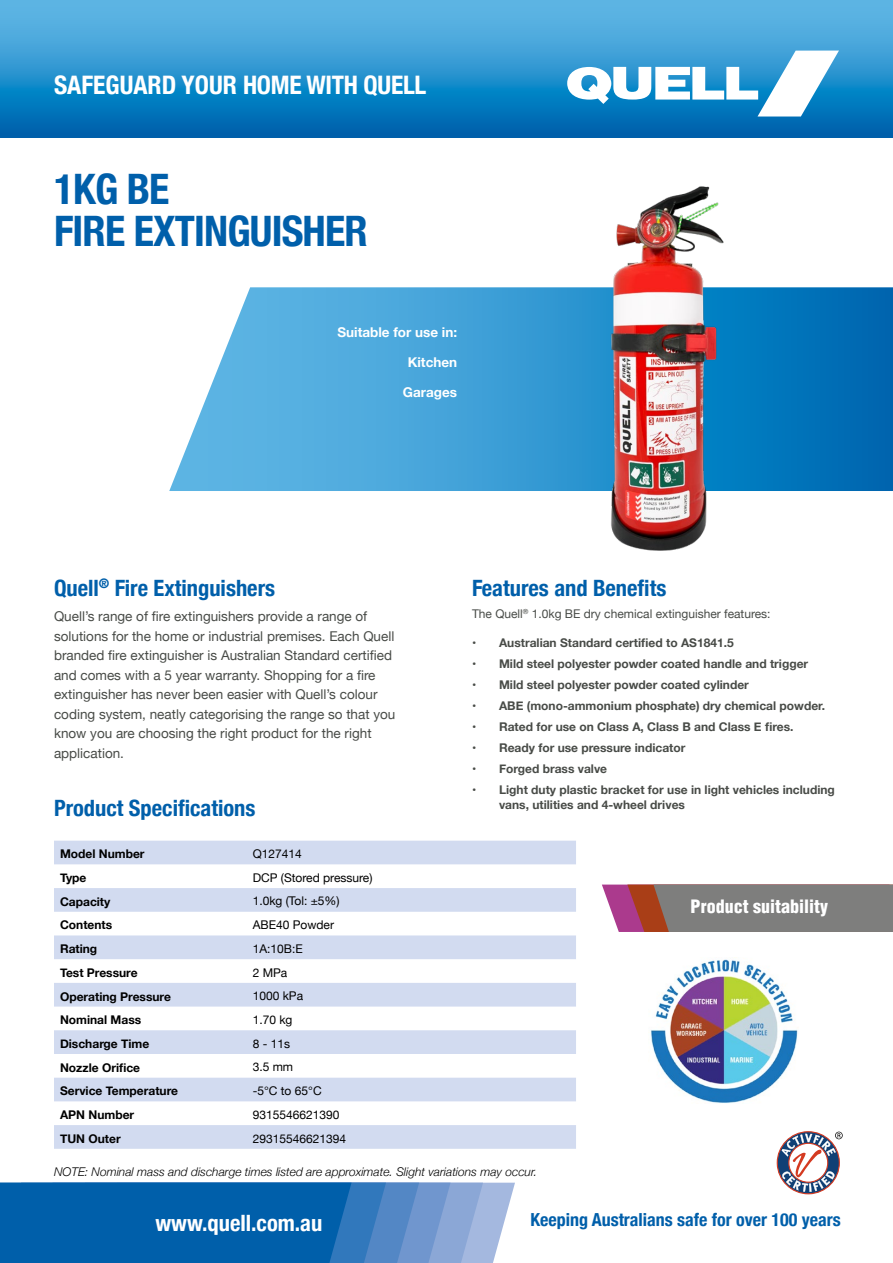
<style>
.page{position:relative;width:893px;height:1263px;background:#fff}
.page>*{position:absolute;margin:0;border:0;box-sizing:border-box;transform-origin:0 0}
.t1{font:700 condensed 42px/42px "Helvetica Neue";letter-spacing:-.02em;color:#005faa}
.t2{font:700 condensed 25.5px "Helvetica Neue";color:#fff}
.t3{font:700 condensed 22.5px "Helvetica Neue";color:#005faa}
.t4{font:700 condensed 22.5px "Helvetica Neue";color:#fff}
.t5{font:700 condensed 18px "Helvetica Neue";color:#005faa}
.t6{font:900 condensed 18px "Helvetica LT Std";color:#fff}
.t7{font:13.5px/19.5px "Helvetica Neue";color:#484b47}
.t8{font:700 13.5px "Helvetica Neue";color:#fff}
.t9{font:700 12px/15px "Helvetica Neue";color:#484b47}
.t10{font:700 12px "Helvetica Neue";color:#000}
.t11{font:12px "Helvetica Neue";color:#000}
.t12{font:italic 300 12px "Helvetica Neue";color:#000}
.t13{font:12px "Helvetica Neue";color:#484b47}
</style>
<div class="page">
<svg style="left:602px;top:884px;width:291px;height:48px;background:#8a7679"></svg>
<svg style="left:0;top:0;width:893px;height:138px;background:#2d93ce"></svg>
<svg style="left:567px;top:51px;width:272px;height:66px"></svg>
<svg style="left:0;top:1183px;width:515px;height:80px;background:#2673b6"></svg>
<svg style="left:169px;top:287px;width:724px;height:204px;background:#419ed3"></svg>
<svg style="left:777px;top:1131px;width:66px;height:63px"></svg>
<svg style="left:54px;top:841px;width:522px;height:308px;fill:#d2dbf0"></svg>
<img style="left:651px;top:959px;width:147px;height:144px">
<img style="left:586px;top:186px;width:147px;height:365px">
<h2 class="t2" style="left:54px;top:63px;width:374px">SAFEGUARD YOUR HOME WITH QUELL</h2>
<h1 class="t1" style="left:54px;top:165px;width:315px">1KG BE<br>FIRE EXTINGUISHER</h1>
<p class="t8" style="left:337px;top:321px;width:121px">Suitable for use in:</p>
<p class="t8" style="left:408px;top:351px;width:51px">Kitchen</p>
<p class="t8" style="left:403px;top:381px;width:56px">Garages</p>
<h3 class="t3" style="left:54px;top:569px;width:223px">Quell<sup>®</sup> Fire Extinguishers</h3>
<p class="t7" style="left:54px;top:607px;width:343px">Quell’s range of fire extinguishers provide a range of solutions for the home or industrial premises. Each Quell branded fire extinguisher is Australian Standard certified and comes with a 5 year warranty. Shopping for a fire extinguisher has never been easier with Quell’s colour coding system, neatly categorising the range so that you know you are choosing the right product for the right application.</p>
<h3 class="t3" style="left:54px;top:789px;width:203px">Product Specifications</h3>
<h3 class="t3" style="left:472px;top:569px;width:196px">Features and Benefits</h3>
<p class="t13" style="left:472px;top:605px;width:300px">The Quell<sup>®</sup> 1.0kg BE dry chemical extinguisher features:</p>
<p class="t9" style="left:472px;top:635px;width:263px">• Australian Standard certified to AS1841.5</p>
<p class="t9" style="left:472px;top:656px;width:338px">• Mild steel polyester powder coated handle and trigger</p>
<p class="t9" style="left:472px;top:677px;width:278px">• Mild steel polyester powder coated cylinder</p>
<p class="t9" style="left:472px;top:698px;width:355px">• ABE (mono-ammonium phosphate) dry chemical powder.</p>
<p class="t9" style="left:472px;top:719px;width:323px">• Rated for use on Class A, Class B and Class E fires.</p>
<p class="t9" style="left:472px;top:740px;width:215px">• Ready for use pressure indicator</p>
<p class="t9" style="left:472px;top:761px;width:137px">• Forged brass valve</p>
<p class="t9" style="left:499px;top:782px;width:337px;text-indent:-27px">• Light duty plastic bracket for use in light vehicles including vans, utilities and 4-wheel drives</p>
<p class="t10" style="left:60px;top:845px;width:86px">Model Number</p>
<p class="t11" style="left:253px;top:845px;width:51px">Q127414</p>
<p class="t10" style="left:60px;top:868px;width:28px">Type</p>
<p class="t11" style="left:253px;top:869px;width:121px">DCP (Stored pressure)</p>
<p class="t10" style="left:60px;top:892px;width:52px">Capacity</p>
<p class="t11" style="left:253px;top:892px;width:88px">1.0kg (Tol: ±5%)</p>
<p class="t10" style="left:60px;top:916px;width:54px">Contents</p>
<p class="t11" style="left:253px;top:916px;width:83px">ABE40 Powder</p>
<p class="t10" style="left:60px;top:939px;width:39px">Rating</p>
<p class="t11" style="left:253px;top:940px;width:52px">1A:10B:E</p>
<p class="t10" style="left:60px;top:963px;width:79px">Test Pressure</p>
<p class="t11" style="left:253px;top:964px;width:36px">2 MPa</p>
<p class="t10" style="left:60px;top:987px;width:112px">Operating Pressure</p>
<p class="t11" style="left:253px;top:987px;width:52px">1000 kPa</p>
<p class="t10" style="left:60px;top:1010px;width:83px">Nominal Mass</p>
<p class="t11" style="left:253px;top:1011px;width:41px">1.70 kg</p>
<p class="t10" style="left:60px;top:1034px;width:91px">Discharge Time</p>
<p class="t11" style="left:253px;top:1035px;width:39px">8 - 11s</p>
<p class="t10" style="left:60px;top:1058px;width:82px">Nozzle Orifice</p>
<p class="t11" style="left:253px;top:1058px;width:42px">3.5 mm</p>
<p class="t10" style="left:60px;top:1082px;width:120px">Service Temperature</p>
<p class="t11" style="left:253px;top:1082px;width:70px">-5°C to 65°C</p>
<p class="t10" style="left:60px;top:1105px;width:76px">APN Number</p>
<p class="t11" style="left:253px;top:1106px;width:88px">9315546621390</p>
<p class="t10" style="left:60px;top:1129px;width:62px">TUN Outer</p>
<p class="t11" style="left:253px;top:1129px;width:95px">29315546621394</p>
<p class="t12" style="left:54px;top:1162px;width:485px">NOTE: Nominal mass and discharge times listed are approximate. Slight variations may occur.</p>
<h3 class="t6" style="left:691px;top:895px;width:139px">Product suitability</h3>
<h3 class="t4" style="left:155px;top:1204px;width:168px">www.quell.com.au</h3>
<h3 class="t5" style="left:530px;top:1205px;width:312px">Keeping Australians safe for over 100 years</h3>
</div>
